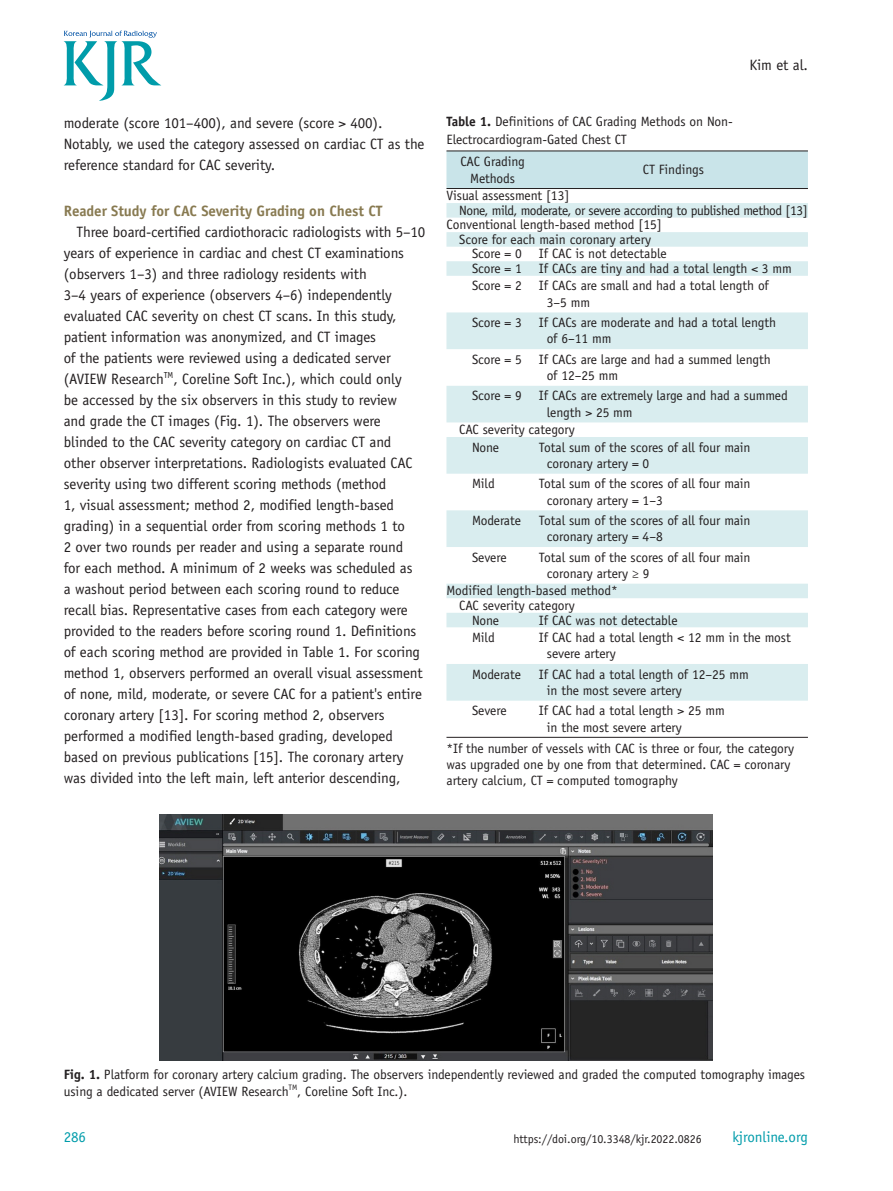
<style>
.page{position:relative;width:893px;height:1191px;background:#fff}
.page>*{position:absolute;margin:0;border:0;box-sizing:border-box;transform-origin:0 0}
.본문{font:15px/21px "Officina Sans Std";letter-spacing:-.005em;color:#231f20}
._1_제목{font:700 15px "Officina Sans Std";letter-spacing:-.005em;color:#887a51}
.t1{font:15px "Officina Sans Std";letter-spacing:-.005em;color:#009caa}
.표본문{font:13.5px/16.4px "Officina Sans Std";letter-spacing:-.005em;color:#231f20}
.그림제목{font:13.5px/16.2px "Officina Sans Std";letter-spacing:-.005em;color:#231f20}
.표설명{font:13.5px/16.2px "Officina Sans Std";letter-spacing:-.005em;color:#231f20}
.표제목{font:13.5px/18px "Officina Sans Std";letter-spacing:-.005em;color:#231f20}
.표본문-2{font:13.5px "Officina Sans Std";letter-spacing:-.03em;color:#231f20}
.t2{font:12px "Officina Sans Std";letter-spacing:-.005em;color:#231f20}
.s1{font-weight:700}
</style>
<div class="page">
<svg style="left:64px;top:31px;width:97px;height:70px"></svg>
<img style="left:159px;top:814px;width:553px;height:246px">
<div style="left:446px;top:152px;width:362px;height:36px;background:#c9e4e9"></div>
<svg style="left:446px;top:203px;width:362px;height:497px;fill:#e0f0f2"></svg>
<hr style="left:446px;top:737px;width:93px;height:1px;background:#231f20">
<hr style="left:539px;top:737px;width:269px;height:1px;background:#231f20">
<hr style="left:446px;top:151px;width:93px;height:1px;background:#231f20">
<hr style="left:539px;top:151px;width:269px;height:1px;background:#231f20">
<hr style="left:446px;top:188px;width:93px;height:1px;background:#231f20">
<hr style="left:539px;top:188px;width:269px;height:1px;background:#231f20">
<p class="본문" style="left:64px;top:112px;width:362px">moderate (score 101–400), and severe (score &gt; 400).<br>Notably, we used the category assessed on cardiac CT as the reference standard for CAC severity.</p>
<p class="_1_제목" style="left:64px;top:202px;width:320px">Reader Study for CAC Severity Grading on Chest CT</p>
<p class="본문" style="left:64px;top:222px;width:363px;text-indent:13px">Three board-certified cardiothoracic radiologists with 5–10 years of experience in cardiac and chest CT examinations (observers 1–3) and three radiology residents with<br>3–4 years of experience (observers 4–6) independently evaluated CAC severity on chest CT scans. In this study, patient information was anonymized, and CT images<br>of the patients were reviewed using a dedicated server (AVIEW Research<sup>TM</sup>, Coreline Soft Inc.), which could only<br>be accessed by the six observers in this study to review<br>and grade the CT images (Fig. 1). The observers were blinded to the CAC severity category on cardiac CT and other observer interpretations. Radiologists evaluated CAC severity using two different scoring methods (method<br>1, visual assessment; method 2, modified length-based grading) in a sequential order from scoring methods 1 to<br>2 over two rounds per reader and using a separate round<br>for each method. A minimum of 2 weeks was scheduled as<br>a washout period between each scoring round to reduce recall bias. Representative cases from each category were provided to the readers before scoring round 1. Definitions of each scoring method are provided in Table 1. For scoring method 1, observers performed an overall visual assessment of none, mild, moderate, or severe CAC for a patient's entire coronary artery [13]. For scoring method 2, observers performed a modified length-based grading, developed based on previous publications [15]. The coronary artery was divided into the left main, left anterior descending,</p>
<p class="본문" style="left:749px;top:54px;width:60px">Kim et al.</p>
<p class="표제목" style="left:446px;top:113px;width:288px"><span class="s1">Table 1.</span> Definitions of CAC Grading Methods on Non-<br>Electrocardiogram-Gated Chest CT</p>
<p class="표본문" style="left:460px;top:152px;width:66px;line-height:17.2px;text-align:center">CAC Grading<br>Methods</p>
<p class="표본문" style="left:643px;top:161px;width:63px">CT Findings</p>
<p class="표본문" style="left:446px;top:188px;width:124px">Visual assessment [13]</p>
<p class="표본문-2" style="left:459px;top:202px;width:350px">None, mild, moderate, or severe according to published method [13]</p>
<p class="표본문" style="left:446px;top:217px;width:217px">Conventional length-based method [15]</p>
<p class="표본문" style="left:459px;top:231px;width:193px">Score for each main coronary artery</p>
<p class="표본문" style="left:472px;top:246px;width:51px">Score = 0</p>
<p class="표본문" style="left:539px;top:246px;width:129px">If CAC is not detectable</p>
<p class="표본문" style="left:472px;top:260px;width:51px">Score = 1</p>
<p class="표본문" style="left:539px;top:260px;width:254px">If CACs are tiny and had a total length &lt; 3 mm</p>
<p class="표본문" style="left:472px;top:278px;width:51px">Score = 2</p>
<p class="표본문" style="left:547px;top:278px;width:223px;text-indent:-8px">If CACs are small and had a total length of<br>3–5 mm</p>
<p class="표본문" style="left:472px;top:314px;width:51px">Score = 3</p>
<p class="표본문" style="left:547px;top:314px;width:231px;text-indent:-8px">If CACs are moderate and had a total length of 6–11 mm</p>
<p class="표본문" style="left:472px;top:351px;width:51px">Score = 5</p>
<p class="표본문" style="left:547px;top:351px;width:225px;text-indent:-8px">If CACs are large and had a summed length of 12–25 mm</p>
<p class="표본문" style="left:472px;top:388px;width:51px">Score = 9</p>
<p class="표본문" style="left:547px;top:388px;width:243px;text-indent:-8px">If CACs are extremely large and had a summed length &gt; 25 mm</p>
<p class="표본문" style="left:459px;top:421px;width:117px">CAC severity category</p>
<p class="표본문" style="left:472px;top:439px;width:29px">None</p>
<p class="표본문" style="left:547px;top:439px;width:205px;text-indent:-8px">Total sum of the scores of all four main coronary artery = 0</p>
<p class="표본문" style="left:472px;top:475px;width:24px">Mild</p>
<p class="표본문" style="left:547px;top:475px;width:205px;text-indent:-8px">Total sum of the scores of all four main coronary artery = 1–3</p>
<p class="표본문" style="left:472px;top:512px;width:51px">Moderate</p>
<p class="표본문" style="left:547px;top:512px;width:205px;text-indent:-8px">Total sum of the scores of all four main coronary artery = 4–8</p>
<p class="표본문" style="left:472px;top:549px;width:36px">Severe</p>
<p class="표본문" style="left:547px;top:549px;width:205px;text-indent:-8px">Total sum of the scores of all four main coronary artery ≥ 9</p>
<p class="표본문" style="left:446px;top:582px;width:173px">Modified length-based method*</p>
<p class="표본문" style="left:459px;top:597px;width:117px">CAC severity category</p>
<p class="표본문" style="left:472px;top:612px;width:29px">None</p>
<p class="표본문" style="left:539px;top:612px;width:140px">If CAC was not detectable</p>
<p class="표본문" style="left:472px;top:629px;width:24px">Mild</p>
<p class="표본문" style="left:547px;top:629px;width:245px;text-indent:-8px">If CAC had a total length &lt; 12 mm in the most severe artery</p>
<p class="표본문" style="left:472px;top:666px;width:51px">Moderate</p>
<p class="표본문" style="left:547px;top:666px;width:203px;text-indent:-8px">If CAC had a total length of 12–25 mm in the most severe artery</p>
<p class="표본문" style="left:472px;top:702px;width:36px">Severe</p>
<p class="표본문" style="left:547px;top:702px;width:179px;text-indent:-8px">If CAC had a total length &gt; 25 mm in the most severe artery</p>
<p class="표설명" style="left:446px;top:740px;width:349px">*If the number of vessels with CAC is three or four, the category was upgraded one by one from that determined. CAC = coronary artery calcium, CT = computed tomography</p>
<p class="그림제목" style="left:64px;top:1066px;width:743px"><span class="s1">Fig. 1.</span> Platform for coronary artery calcium grading. The observers independently reviewed and graded the computed tomography images using a dedicated server (AVIEW Research<sup>TM</sup>, Coreline Soft Inc.).</p>
<p class="t1" style="left:64px;top:1128px;width:24px">286</p>
<p class="t2" style="left:513px;top:1132px;width:190px">https://doi.org/10.3348/kjr.2022.0826</p>
<p class="t1" style="left:732px;top:1128px;width:77px">kjronline.org</p>
</div>
